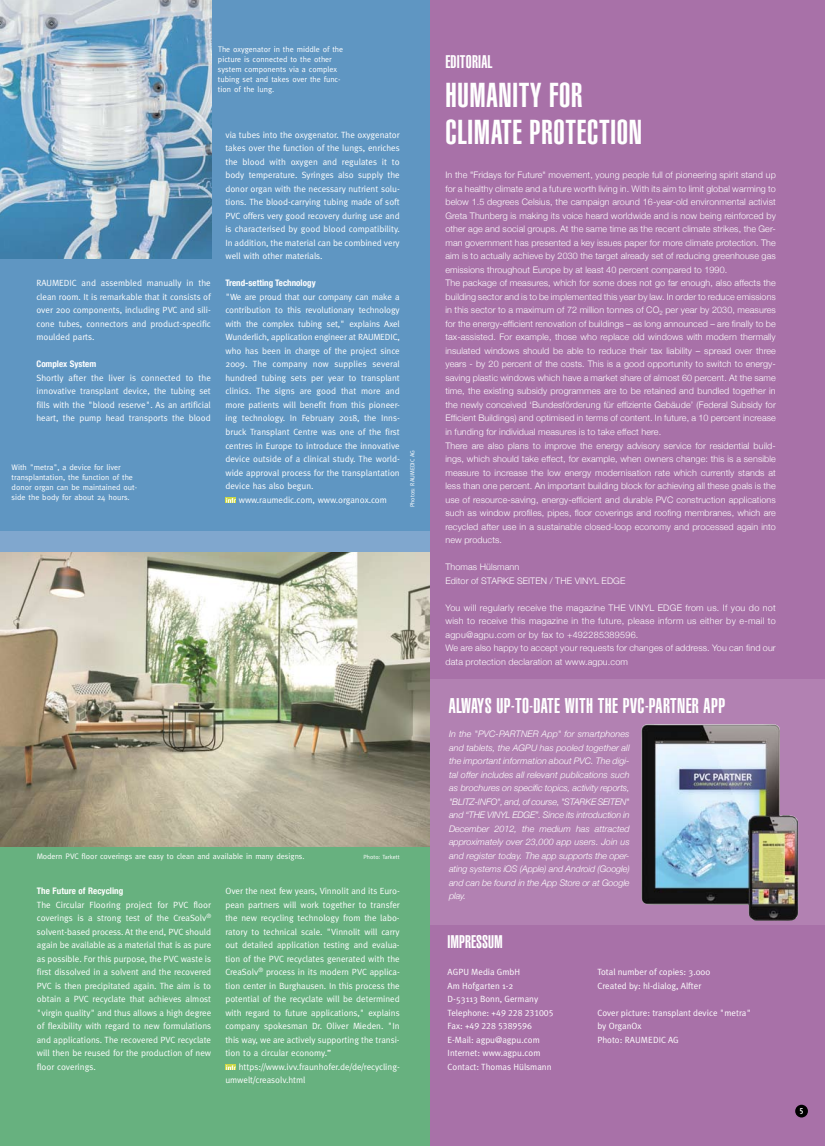
<style>
.page{position:relative;width:825px;height:1146px;background:#fff}
.page>*{position:absolute;margin:0;border:0;box-sizing:border-box;transform-origin:0 0}
.t1{font:900 extra-condensed 34px "Helvetica";color:#fff}
.t2{font:900 extra-condensed 21px "Helvetica";letter-spacing:.02em;color:#fff}
.t3{font:900 extra-condensed 18px "Helvetica";color:#fff}
.t4{font:9px/13.5px "Meta";color:#fff;text-align:justify}
.t5{font:300 9px/13.5px "Helvetica Neue";letter-spacing:.01em;color:#fff}
.t6{font:italic 300 9px/13.5px "Helvetica Neue";letter-spacing:-.01em;color:#fff;text-align:justify}
.t7{font:300 9px/13.5px "Helvetica Neue";letter-spacing:.03em;color:#fff}
.t8{font:9px/13.5px "Meta Plus Normal";color:#fff}
.t9{font:700 condensed 9px "Helvetica Neue";color:#fff}
.t10{font:9px "Meta Plus Normal Caps";color:#fff}
.t11{font:8px/10px "Meta";color:#fff}
.t12{font:8px "Amoebia Sans";color:#fff}
.t13{font:6px "Meta";color:#fff}
.s1{font-family:"Meta Plus Normal Caps"}
.s2{font-family:"Meta Plus Normal"}
</style>
<div class="page">
<div style="left:414px;top:0;width:411px;height:1145px;background:#a871a8"></div>
<div style="left:423px;top:679px;width:402px;height:245px;background:#b281b2"></div>
<div style="left:0;top:550px;width:429px;height:595px;background:#67b17f"></div>
<img style="left:0;top:551px;width:429px;height:295px">
<div style="left:0;top:0;width:430px;height:541px;background:#5f96c2"></div>
<img style="left:0;top:0;width:211px;height:258px">
<div style="left:225px;top:497px;width:11px;height:5px;background:#cbd845"></div>
<svg style="left:226px;top:498px;width:10px;height:4px"></svg>
<div style="left:225px;top:1064px;width:11px;height:5px;background:#cbd845"></div>
<svg style="left:226px;top:1065px;width:10px;height:4px"></svg>
<div style="left:795px;top:1104px;width:13px;height:13px;background:#000;border-radius:50%"></div>
<img style="left:641px;top:724px;width:157px;height:196px">
<div style="left:0;top:531px;width:430px;height:20px;background:#80a7ce"></div>
<p class="t11" style="left:218px;top:44px;width:127px">The oxygenator in the middle of the picture is connected to the other system components via a complex tubing set and takes over the func&shy;tion of the lung.</p>
<p class="t4" style="left:225px;top:128px;width:176px">via tubes into the oxygenator. The oxygenator takes over the function of the lungs, enriches the blood with oxygen and regulates it to body temperature. Syringes also supply the donor organ with the necessary nutrient solu&shy;tions. The blood-carrying tubing made of soft PVC offers very good recovery during use and is characterised by good blood compatibility.<br>In addition, the material can be combined very well with other materials.</p>
<p class="t9" style="left:225px;top:278px;width:92px">Trend-setting Technology</p>
<p class="t4" style="left:225px;top:290px;width:176px">"We are proud that our company can make a contribution to this revolutionary technology with the complex tubing set," explains Axel Wunderlich, application engineer at RAUMEDIC, who has been in charge of the project since 2009. The company now supplies several hundred tubing sets per year to transplant clinics. The signs are good that more and more patients will benefit from this pioneer&shy;ing technology. In February 2018, the Inns&shy;bruck Transplant Centre was one of the first centres in Europe to introduce the innovative device outside of a clinical study. The world&shy;wide approval process for the transplantation device has also begun.</p>
<p class="t4" style="left:239px;top:492px;width:150px">www.raumedic.com, www.organox.com</p>
<p class="t4" style="left:36px;top:276px;width:176px">RAUMEDIC and assembled manually in the clean room. It is remarkable that it consists of over 200 components, including PVC and sili&shy;cone tubes, connectors and product-specific moulded parts.</p>
<p class="t9" style="left:36px;top:359px;width:61px">Complex System</p>
<p class="t4" style="left:36px;top:371px;width:176px">Shortly after the liver is connected to the innovative transplant device, the tubing set fills with the "blood reserve". As an artificial heart, the pump head transports the blood</p>
<p class="t11" style="left:12px;top:461px;width:127px">With "metra", a device for liver transplantation, the function of the donor organ can be maintained out&shy;side the body for about 24 hours.</p>
<p class="t13" style="left:409px;top:507px;width:59px;rotate:-90deg">Photos: RAUMEDIC AG</p>
<p class="t11" style="left:37px;top:850px;width:269px">Modern PVC floor coverings are easy to clean and available in many designs.</p>
<p class="t13" style="left:363px;top:852px;width:38px">Photo: Tarkett</p>
<p class="t9" style="left:37px;top:885px;width:88px">The Future of Recycling</p>
<p class="t4" style="left:37px;top:897px;width:176px">The Circular Flooring project for PVC floor coverings is a strong test of the CreaSolv<sup>® </sup>solvent-based process. At the end, PVC should again be available as a material that is as pure as possible. For this purpose, the PVC waste is first dissolved in a solvent and the recovered PVC is then precipitated again. The aim is to obtain a PVC recyclate that achieves almost "virgin quality" and thus allows a high degree of flexibility with regard to new formulations and applications. The recovered PVC recyclate will then be reused for the production of new floor coverings.</p>
<p class="t4" style="left:225px;top:884px;width:176px">Over the next few years, Vinnolit and its Euro&shy;pean partners will work together to transfer the new recycling technology from the labo&shy;ratory to technical scale. "Vinnolit will carry out detailed application testing and evalua&shy;tion of the PVC recyclates generated with the CreaSolv<sup>®</sup> process in its modern PVC applica&shy;tion center in Burghausen. In this process the potential of the recyclate will be determined with regard to future applications," explains company spokesman Dr. Oliver Mieden. "In this way, we are actively supporting the transi&shy;tion to a circular economy.”</p>
<p class="t4" style="left:225px;top:1059px;width:176px;text-indent:13px">https://www.ivv.fraunhofer.de/de/recycling&shy;umwelt/creasolv.html</p>
<h3 class="t3" style="left:445px;top:51px;width:18px">EDITORIAL</h3>
<h1 class="t1" style="left:445px;top:76px;width:13px">HUMANIT</h1>
<h1 class="t1" style="left:530px;top:76px;width:41px">Y FOR</h1>
<h1 class="t1" style="left:445px;top:113px;width:24px">CLIMATE</h1>
<h1 class="t1" style="left:529px;top:113px;width:13px">PROTE</h1>
<h1 class="t1" style="left:587px;top:113px;width:24px">CTION</h1>
<p class="t5" style="left:445px;top:168px;width:332px">In the "Fridays for Future" movement, young people full of pioneering spirit stand up for a healthy climate and a future worth living in. With its aim to limit global warming to below 1.5 degrees Celsius, the campaign around 16-year-old environmental activist Greta Thunberg is making its voice heard worldwide and is now being reinforced by other age and social groups. At the same time as the recent climate strikes, the Ger&shy;man government has presented a key issues paper for more climate protection. The aim is to actually achieve by 2030 the target already set of reducing greenhouse gas emissions throughout Europe by at least 40 percent compared to 1990.<br>The package of measures, which for some does not go far enough, also affects the building sector and is to be implemented this year by law. In order to reduce emissions in this sector to a maximum of 72 million tonnes of CO<sub>2</sub> per year by 2030, measures for the energy-efficient renovation of buildings – as long announced – are finally to be tax-assisted. For example, those who replace old windows with modern thermally insulated windows should be able to reduce their tax liability – spread over three years - by 20 percent of the costs. This is a good opportunity to switch to energy&shy;saving plastic windows which have a market share of almost 60 percent. At the same time, the existing subsidy programmes are to be retained and bundled together in the newly conceived ‘Bundesförderung für effiziente Gebäude’ (Federal Subsidy for Efficient Buildings) and optimised in terms of content. In future, a 10 percent increase in funding for individual measures is to take effect here.<br>There are also plans to improve the energy advisory service for residential build&shy;ings, which should take effect, for example, when owners change: this is a sensible measure to increase the low energy modernisation rate which currently stands at less than one percent. An important building block for achieving all these goals is the use of resource-saving, energy-efficient and durable PVC construction applications such as window profiles, pipes, floor coverings and roofing membranes, which are recycled after use in a sustainable closed-loop economy and processed again into new products.</p>
<p class="t5" style="left:445px;top:560px;width:181px">Thomas Hülsmann<br>Editor of STARKE SEITEN / THE VINYL EDGE</p>
<p class="t7" style="left:445px;top:600px;width:332px">You will regularly receive the magazine THE VINYL EDGE from us. If you do not wish to receive this magazine in the future, please inform us either by e-mail to agpu@agpu.com or by fax to +492285389596.<br>We are also happy to accept your requests for changes of address. You can find our data protection declaration at www.agpu.com</p>
<h2 class="t2" style="left:449px;top:693px;width:209px">ALWAYS UP-TO-DATE WITH THE PVC-PARTNER</h2>
<h2 class="t2" style="left:704px;top:693px;width:9px">APP</h2>
<p class="t6" style="left:449px;top:727px;width:182px">In the "PVC-PARTNER App" for smartphones and tablets, the AGPU has pooled together all the important information about PVC. The digi&shy;tal offer includes all relevant publications such as brochures on specific topics, activity reports, "BLITZ-INFO", and, of course, "STARKE SEITEN" and “THE VINYL EDGE”. Since its introduction in December 2012, the medium has attracted approximately over 23,000 app users. Join us and register today. The app supports the oper&shy;ating systems iOS (Apple) and Android (Google) and can be found in the App Store or at Google play.</p>
<h3 class="t3" style="left:448px;top:931px;width:8px">IMPRESSUM</h3>
<p class="t8" style="left:448px;top:965px;width:107px">AGPU Media GmbH<br>Am Hofgarten 1-2<br>D-53113 Bonn, Germany<br>Telephone: +<span class="s1">49 228 231005</span></p>
<p class="t10" style="left:448px;top:1020px;width:86px"><span class="s2">Fax: +</span>49 228 5389596</p>
<p class="t8" style="left:448px;top:1032px;width:105px">E-Mail: agpu@agpu.com<br>Internet: www.agpu.com<br>Contact: Thomas Hülsmann</p>
<p class="t8" style="left:597px;top:965px;width:114px">Total number of copies: 3.000<br>Created by: hl-dialog, Alfter</p>
<p class="t8" style="left:597px;top:1005px;width:155px">Cover picture: transplant device "metra" by OrganOx<br>Photo: RAUMEDIC AG</p>
<p class="t12" style="left:800px;top:1106px;width:5px">5</p>
</div>
